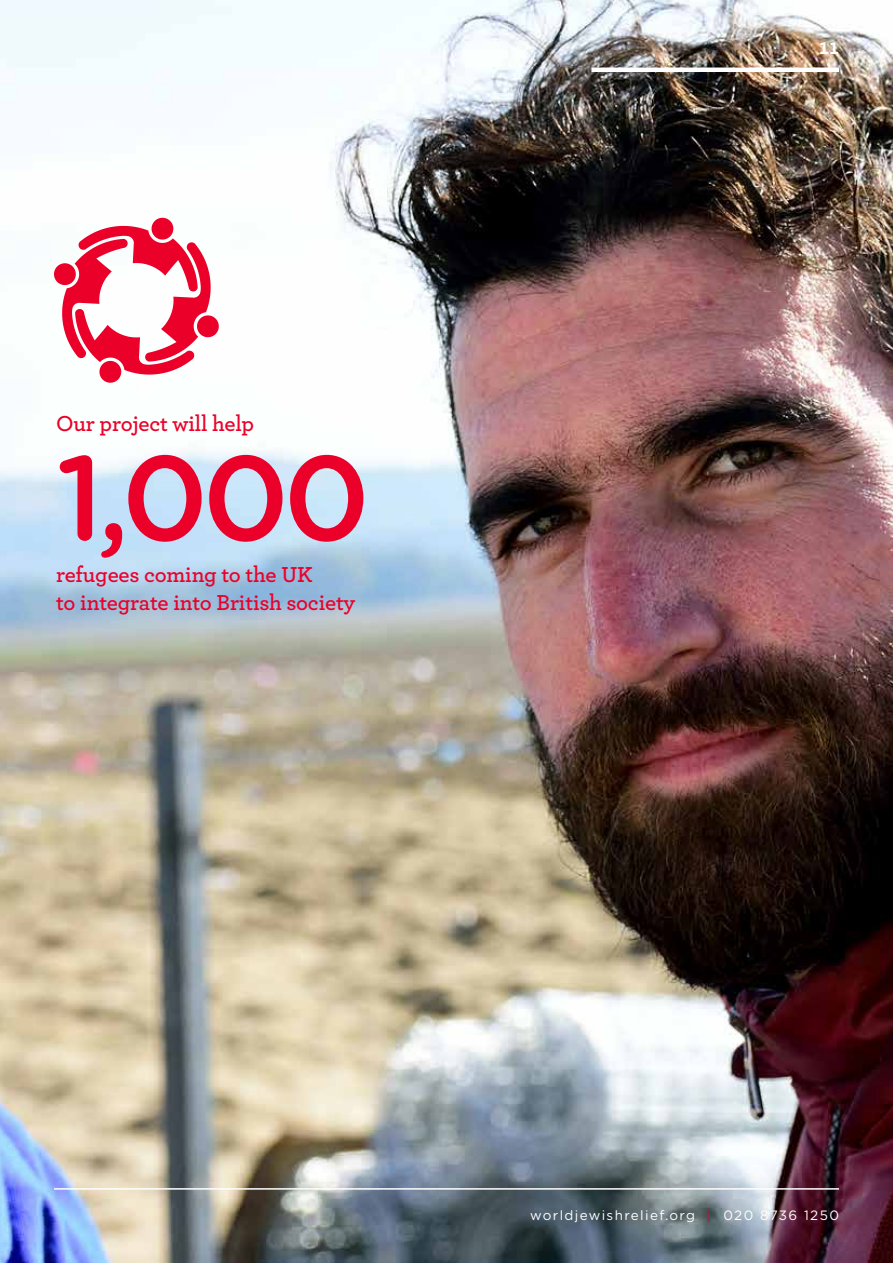
<style>
.page{position:relative;width:893px;height:1263px;background:#fff}
.page>*{position:absolute;margin:0;border:0;box-sizing:border-box;transform-origin:0 0}
.t1{font:500 120px "Gotham Rounded";color:#eb0029}
.t2{font:600 22.65px/27.9px "Archer";letter-spacing:-.01em;color:#eb0029}
.t3{font:700 22.5px "Archer";color:#fff}
.t4{font:13.5px "Gotham Rounded";letter-spacing:.1em;color:#fff}
.s1{color:#eb0029}
</style>
<div class="page">
<img style="left:0;top:0;width:893px;height:1263px">
<hr style="left:591px;top:68px;width:248px;height:4px;background:#fff">
<svg style="left:54px;top:218px;width:165px;height:165px"></svg>
<hr style="left:54px;top:1188px;width:785px;height:2px;background:#fff">
<p class="t2" style="left:56px;top:408px;width:199px">Our project will help</p>
<h1 class="t1" style="left:56px;top:412px;width:316px">1,000</h1>
<p class="t2" style="left:56px;top:559px;width:301px">refugees coming to the UK<br>to integrate into British society</p>
<p class="t3" style="left:816px;top:29px;width:24px">1011</p>
<p class="t4" style="left:530px;top:1206px;width:310px">worldjewishrelief.org <span class="s1">|</span> 020 8736 1250</p>
</div>
